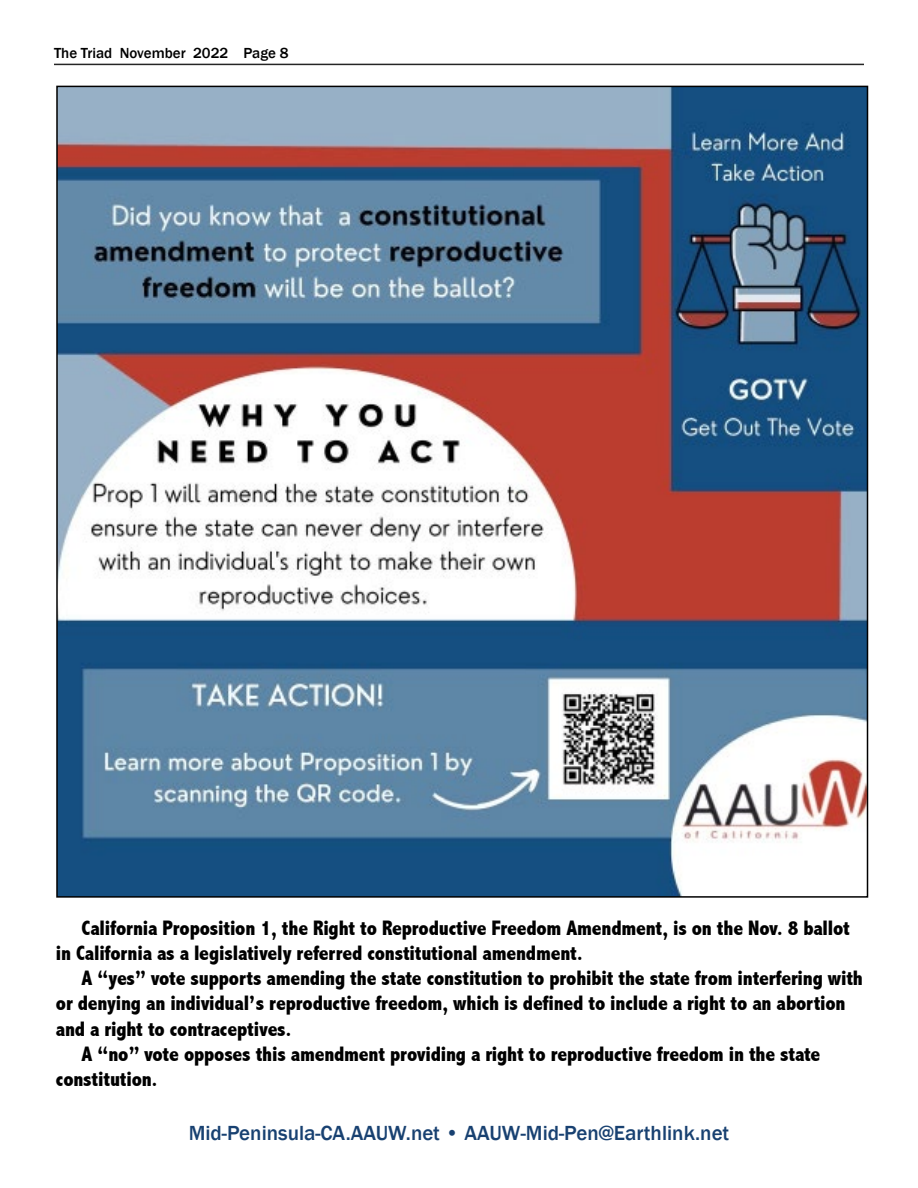
<style>
.page{position:relative;width:918px;height:1188px;background:#fff}
.page>*{position:absolute;margin:0;border:0;box-sizing:border-box;transform-origin:0 0}
.t1{font:800 condensed 21px/25.2px "Abadi";letter-spacing:-.01em;color:#000}
.t2{font:500 21px "Franklin Gothic";color:#184171}
.t3{font:500 15px "Franklin Gothic";color:#000}
</style>
<div class="page">
<hr style="left:54px;top:64px;width:810px;height:1px;background:#252525">
<img style="left:59px;top:89px;width:806px;height:806px">
<p class="t3" style="left:54px;top:44px;width:236px">The Triad November 2022 Page 8</p>
<p class="t1" style="left:56px;top:915px;width:796px;text-indent:26px">California Proposition 1, the Right to Reproductive Freedom Amendment, is on the Nov. 8 ballot in California as a legislatively referred constitutional amendment.</p>
<p class="t1" style="left:82px;top:965px;width:783px">A “yes” vote supports amending the state constitution to prohibit the state from interfering with</p>
<p class="t1" style="left:56px;top:991px;width:791px">or denying an individual’s reproductive freedom, which is defined to include a right to an abortion</p>
<p class="t1" style="left:56px;top:1016px;width:237px">and a right to contraceptives.</p>
<p class="t1" style="left:82px;top:1041px;width:740px">A “no” vote opposes this amendment providing a right to reproductive freedom in the state</p>
<p class="t1" style="left:56px;top:1066px;width:103px">constitution.</p>
<p class="t2" style="left:189px;top:1120px;width:542px">Mid-Peninsula-CA.AAUW.net • AAUW-Mid-Pen@Earthlink.net</p>
</div>
